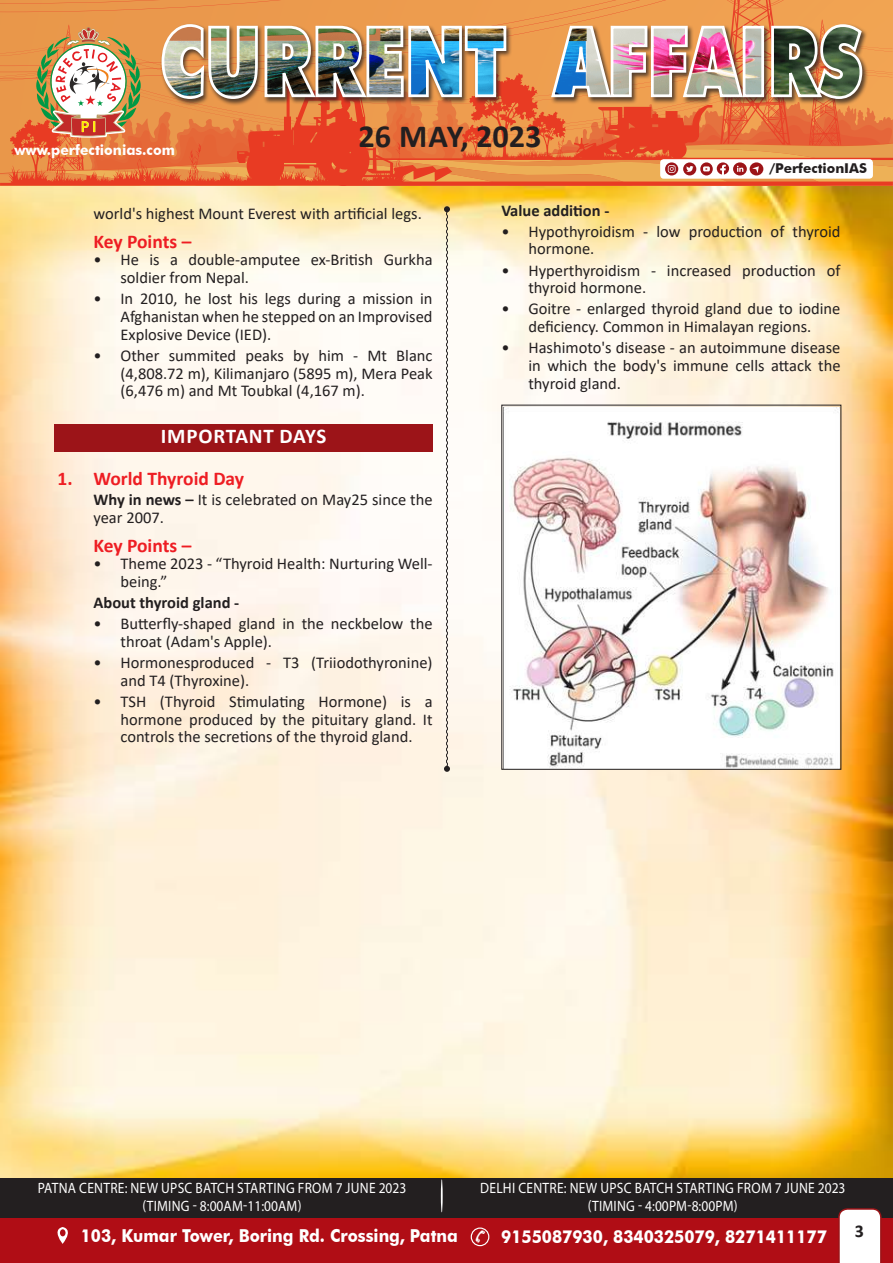
<style>
.page{position:relative;width:893px;height:1263px;background:#fff}
.page>*{position:absolute;margin:0;border:0;box-sizing:border-box;transform-origin:0 0}
.t1{font:700 32.25px "Calibri";color:#231f20}
.t2{font:700 21px "Calibri";letter-spacing:.04em;color:#fff}
.t3{font:700 19.5px "Calibri";color:#ee1d23}
.t4{font:700 18px "Calibri";color:#231f20}
.t5{font:700 17.85px "Futura BT";color:#fff;scale:.91 1}
.t6{font:16.5px/17.9px "Calibri";color:#231f20}
.t7{font:700 16.5px "Calibri";color:#231f20}
.t8{font:15px/18px "Myriad Pro";letter-spacing:.02em;color:#fff;text-align:center;scale:.9 1}
.t9{font:700 14.4px "Futura BT";color:#fff}
.t10{font:700 13.5px "Futura BT";color:#231f20}
.s1{font-weight:700}
</style>
<div class="page">
<div style="left:0;top:1177px;width:893px;height:41px;background:#231f20"></div>
<svg style="left:0;top:0;width:893px;height:19px;background:#ec9a4d"></svg>
<img style="left:0;top:19px;width:893px;height:167px">
<div style="left:0;top:1208px;width:886px;height:55px;background:#231f20"></div>
<div style="left:0;top:1218px;width:893px;height:45px;background:#b00d15"></div>
<svg style="left:471px;top:1228px;width:18px;height:17px"></svg>
<div style="left:471px;top:1227px;width:18px;height:19px;border:1px solid #fff;border-radius:50%"></div>
<svg style="left:57px;top:1227px;width:11px;height:17px"></svg>
<div style="left:60px;top:1229px;width:6px;height:7px;background:#b00d15;border-radius:50%"></div>
<svg style="left:838px;top:1208px;width:44px;height:55px;background:#f0e2e2"></svg>
<hr style="left:441px;top:1179px;width:2px;height:33px;background:#fff;border-radius:50%">
<img style="left:0;top:186px;width:893px;height:991px">
<svg style="left:188px;top:206px;width:510px;height:666px"></svg>
<div style="left:54px;top:424px;width:379px;height:28px;background:#9c1418"></div>
<img style="left:503px;top:407px;width:336px;height:361px">
<svg style="left:475px;top:1230px;width:11px;height:13px"></svg>
<p class="t9" style="left:14px;top:141px;width:162px">www.perfectionias.com</p>
<h1 class="t1" style="left:358px;top:114px;width:185px">26 MAY, 2023</h1>
<p class="t10" style="left:769px;top:160px;width:99px">/PerfectionIAS</p>
<p class="t6" style="left:93px;top:204px;width:330px">world's highest Mount Everest with artificial legs.</p>
<p class="t3" style="left:93px;top:228px;width:99px">Key Points –</p>
<p class="t6" style="left:120px;top:250px;width:314px;text-indent:-27px">• He is a double-amputee ex-British Gurkha soldier from Nepal.</p>
<p class="t6" style="left:120px;top:289px;width:314px;text-align:justify;text-indent:-27px">• In 2010, he lost his legs during a mission in Afghanistan when he stepped on an Improvised Explosive Device (IED).</p>
<p class="t6" style="left:120px;top:346px;width:314px;text-align:justify;text-indent:-27px">• Other summited peaks by him - Mt Blanc (4,808.72 m), Kilimanjaro (5895 m), Mera Peak (6,476 m) and Mt Toubkal (4,167 m).</p>
<p class="t2" style="left:161px;top:422px;width:167px">IMPORTANT DAYS</p>
<p class="t3" style="left:57px;top:465px;width:188px">1. World Thyroid Day</p>
<p class="t6" style="left:93px;top:490px;width:341px"><span class="s1">Why in news –</span> It is celebrated on May25 since the year 2007.</p>
<p class="t3" style="left:93px;top:532px;width:99px">Key Points –</p>
<p class="t6" style="left:120px;top:554px;width:314px;text-indent:-27px">• Theme 2023 - “Thyroid Health: Nurturing Well&shy;being.”</p>
<p class="t7" style="left:93px;top:591px;width:147px">About thyroid gland -</p>
<p class="t6" style="left:120px;top:614px;width:314px;text-indent:-27px">• Butterfly-shaped gland in the neckbelow the throat (Adam's Apple).</p>
<p class="t6" style="left:120px;top:653px;width:314px;text-indent:-27px">• Hormonesproduced - T3 (Triiodothyronine) and T4 (Thyroxine).</p>
<p class="t6" style="left:120px;top:692px;width:314px;text-align:justify;text-indent:-27px">• TSH (Thyroid Stimulating Hormone) is a hormone produced by the pituitary gland. It controls the secretions of the thyroid gland.</p>
<p class="t7" style="left:501px;top:198px;width:110px">Value addition -</p>
<p class="t6" style="left:528px;top:222px;width:314px;text-indent:-27px">• Hypothyroidism - low production of thyroid hormone.</p>
<p class="t6" style="left:528px;top:261px;width:314px;text-indent:-27px">• Hyperthyroidism - increased production of thyroid hormone.</p>
<p class="t6" style="left:501px;top:300px;width:341px;text-align:center">• Goitre - enlarged thyroid gland due to iodine deficiency. Common in Himalayan regions.</p>
<p class="t6" style="left:528px;top:338px;width:314px;text-align:justify;text-indent:-27px">• Hashimoto's disease - an autoimmune disease in which the body's immune cells attack the thyroid gland.</p>
<p class="t8" style="left:38px;top:1178px;width:411px">PATNA CENTRE: NEW UPSC BATCH STARTING FROM 7 JUNE 2023 (TIMING - 8:00AM-11:00AM)</p>
<p class="t8" style="left:480px;top:1178px;width:407px">DELHI CENTRE: NEW UPSC BATCH STARTING FROM 7 JUNE 2023 (TIMING - 4:00PM-8:00PM)</p>
<p class="t5" style="left:81px;top:1225px;width:416px">103, Kumar Tower, Boring Rd. Crossing, Patna</p>
<p class="t5" style="left:501px;top:1226px;width:359px">9155087930, 8340325079, 8271411177</p>
<p class="t4" style="left:855px;top:1218px;width:11px">3</p>
</div>
